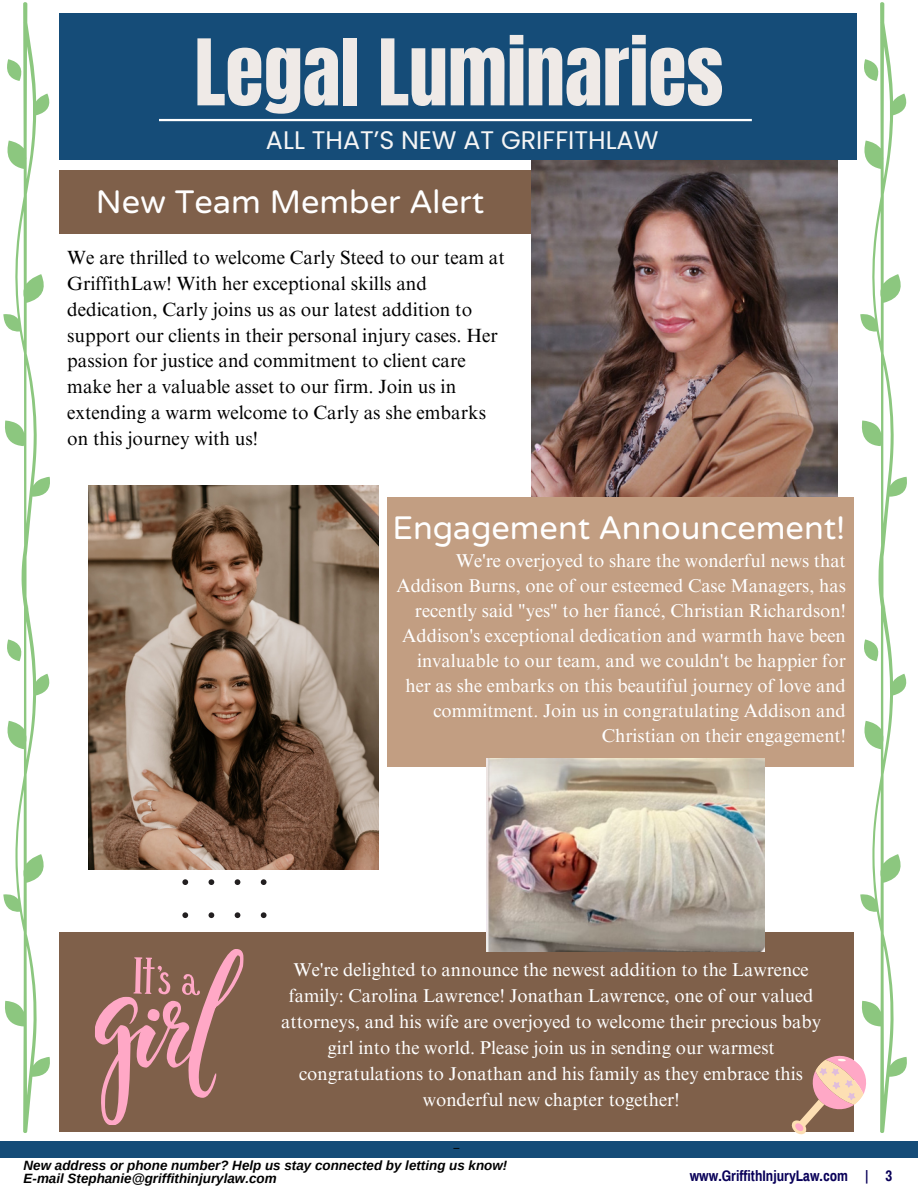
<style>
.page{position:relative;width:918px;height:1188px;background:#fff}
.page>*{position:absolute;margin:0;border:0;box-sizing:border-box;transform-origin:0 0}
.t1{font:78px "Anton";color:#efeae7}
.t2{font:40.5px "NTR";color:#fff}
.t3{font:27px "Prata";color:#000}
.t4{font:25.35px "Poppins";color:#f5f5f5}
.t5{font:19.2px/25.8px "Times NRMT Pro";color:#000}
.t6{font:18.6px/25px "Times NRMT Pro";color:#fff;text-align:center}
.t7{font:700 14.85px "Archivo Narrow";color:#090059}
.t8{font:italic 700 13.5px "Arimo";color:#000}
</style>
<div class="page">
<div style="left:60px;top:932px;width:794px;height:200px;background:#7f604a"></div>
<div style="left:0;top:1142px;width:918px;height:16px;background:#154c78"></div>
<div style="left:60px;top:13px;width:797px;height:147px;background:#154c78"></div>
<hr style="left:159px;top:119px;width:593px;height:2px;background:#fff">
<div style="left:60px;top:170px;width:480px;height:63px;background:#7f604a"></div>
<img style="left:531px;top:160px;width:306px;height:337px">
<img style="left:89px;top:486px;width:290px;height:384px">
<div style="left:387px;top:497px;width:467px;height:269px;background:#c29e82"></div>
<svg style="left:182px;top:879px;width:84px;height:40px"></svg>
<svg style="left:860px;top:2px;width:47px;height:1131px"></svg>
<svg style="left:860px;top:639px;width:21px;height:22px"></svg>
<svg style="left:860px;top:59px;width:21px;height:22px"></svg>
<svg style="left:3px;top:2px;width:47px;height:1131px"></svg>
<svg style="left:3px;top:639px;width:21px;height:22px"></svg>
<svg style="left:3px;top:59px;width:21px;height:22px"></svg>
<svg style="left:95px;top:949px;width:149px;height:176px"></svg>
<img style="left:487px;top:759px;width:278px;height:192px">
<svg style="left:791px;top:1046px;width:85px;height:89px"></svg>
<h4 class="t1" style="left:194px;top:17px;width:531px">Legal Luminaries</h4>
<h2 class="t4" style="left:266px;top:122px;width:394px">ALL THAT’S NEW AT GRIFFITHLAW</h2>
<h4 class="t2" style="left:96px;top:175px;width:390px">New Team Member Alert</h4>
<p class="t5" style="left:67px;top:247px;width:439px">We are thrilled to welcome Carly Steed to our team at GriffithLaw! With her exceptional skills and dedication, Carly joins us as our latest addition to support our clients in their personal injury cases. Her passion for justice and commitment to client care make her a valuable asset to our firm. Join us in extending a warm welcome to Carly as she embarks on this journey with us!</p>
<p class="t2" style="left:392px;top:502px;width:454px">Engagement Announcement!</p>
<p class="t6" style="left:396px;top:550px;width:451px;text-align:right">We're overjoyed to share the wonderful news that Addison Burns, one of our esteemed Case Managers, has recently said "yes" to her fiancé, Christian Richardson!<br>Addison's exceptional dedication and warmth have been invaluable to our team, and we couldn't be happier for her as she embarks on this beautiful journey of love and commitment. Join us in congratulating Addison and Christian on their engagement!</p>
<h2 class="t6" style="left:281px;top:959px;width:541px;line-height:25.8px">We're delighted to announce the newest addition to the Lawrence family: Carolina Lawrence! Jonathan Lawrence, one of our valued attorneys, and his wife are overjoyed to welcome their precious baby girl into the world. Please join us in sending our warmest congratulations to Jonathan and his family as they embrace this wonderful new chapter together!</h2>
<h4 class="t3" style="left:452px;top:1130px;width:11px">-</h4>
<p class="t8" style="left:24px;top:1158px;width:485px">New address or phone number? Help us stay connected by letting us know!</p>
<p class="t8" style="left:24px;top:1171px;width:255px">E-mail Stephanie@griffithinjurylaw.com</p>
<h1 class="t7" style="left:690px;top:1167px;width:204px">www.GriffithInjuryLaw.com | 3</h1>
</div>
